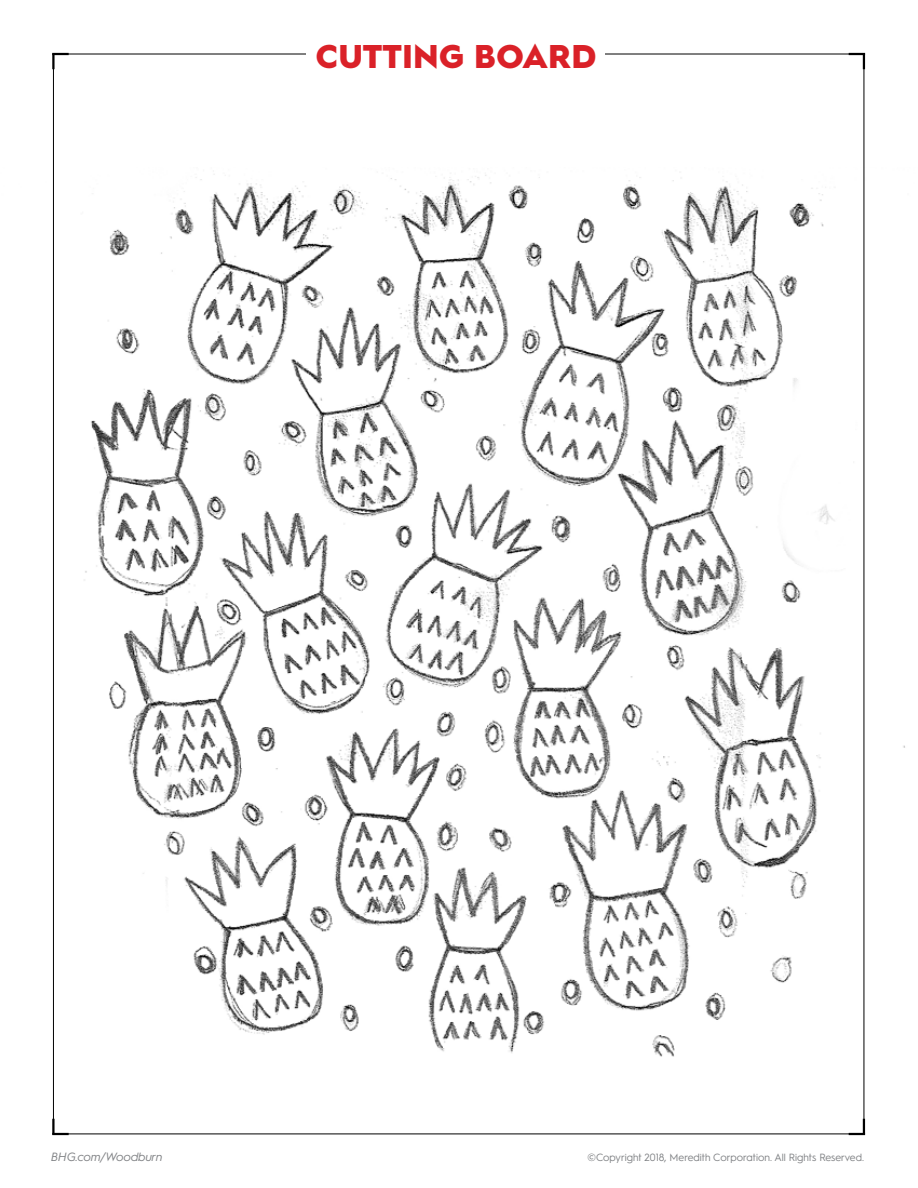
<style>
.page{position:relative;width:918px;height:1188px;background:#fff}
.page>*{position:absolute;margin:0;border:0;box-sizing:border-box;transform-origin:0 0}
.t1{font:900 33px "Hurme Geometric Sans 1";letter-spacing:.02em;color:#da2128}
.t2{font:italic 12px "Hurme Geometric Sans 1";color:#808285}
.t3{font:10.5px "Hurme Geometric Sans 1";color:#808285}
</style>
<div class="page">
<hr style="left:52px;top:53px;width:3px;height:16px;background:#000">
<svg style="left:52px;top:53px;width:17px;height:2px"></svg>
<svg style="left:849px;top:53px;width:16px;height:16px"></svg>
<hr style="left:52px;top:1119px;width:3px;height:16px;background:#000">
<svg style="left:52px;top:1133px;width:17px;height:2px"></svg>
<svg style="left:849px;top:1119px;width:16px;height:16px"></svg>
<img style="left:52px;top:167px;width:853px;height:907px">
<h1 class="t1" style="left:316px;top:33px;width:282px">CUTTING BOARD</h1>
<p class="t2" style="left:51px;top:1148px;width:113px">BHG.com/Woodburn</p>
<p class="t3" style="left:588px;top:1150px;width:278px">©Copyright 2018, Meredith Corporation. All Rights Reserved.</p>
</div>
